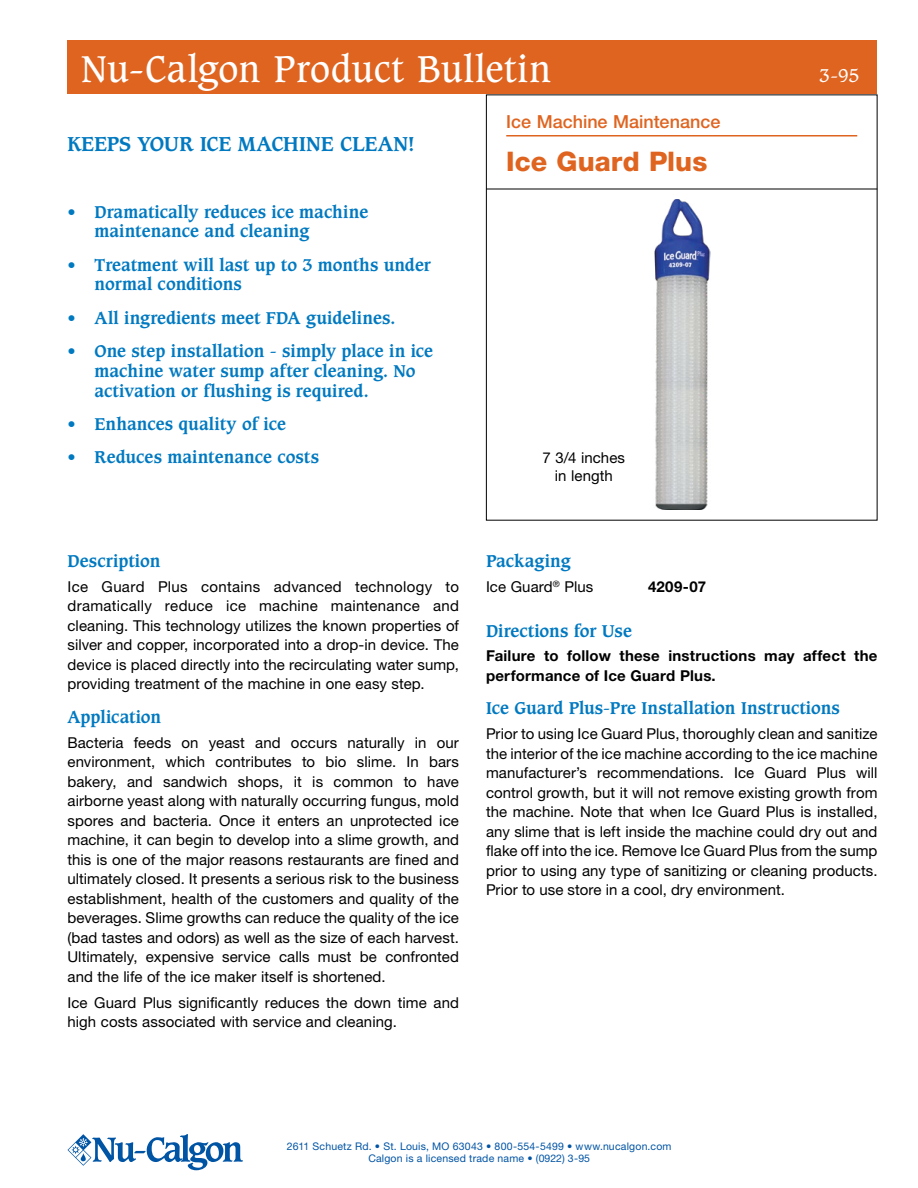
<style>
.page{position:relative;width:918px;height:1188px;background:#fff}
.page>*{position:absolute;margin:0;border:0;box-sizing:border-box;transform-origin:0 0}
.t1{font:36px "Caxton Std";letter-spacing:.015em;color:#fff}
.t2{font:800 27px "Helvetica Neue LT Pro";color:#df6420}
.t3{font:700 19.5px "Caxton Std";color:#0079c1}
.t4{font:500 18px "Helvetica Neue LT Pro";color:#df6420}
.t5{font:18px "Caxton Std";color:#fff}
.t6{font:700 16.5px/19.8px "Caxton Std";color:#0079c1}
.t7{font:15px/19.5px "Helvetica Neue LT Pro";letter-spacing:.005em;color:#000;text-align:justify}
.t8{font:700 15px/19.5px "Helvetica Neue LT Pro";letter-spacing:.015em;color:#000}
.t9{font:10.5px/12.6px "Helvetica Neue LT Pro";letter-spacing:.02em;color:#0054a4;text-align:center}
</style>
<div class="page">
<hr style="left:486px;top:189px;width:391px;height:1px;background:#000">
<div style="left:68px;top:40px;width:810px;height:54px;background:#df6420"></div>
<hr style="left:506px;top:135px;width:351px;height:1px;background:#df6420">
<img style="left:654px;top:199px;width:57px;height:311px">
<svg style="left:68px;top:1134px;width:175px;height:36px"></svg>
<h1 class="t1" style="left:81px;top:48px;width:472px">Nu-Calgon Product Bulletin</h1>
<h3 class="t3" style="left:68px;top:132px;width:349px">KEEPS YOUR ICE MACHINE CLEAN!</h3>
<p class="t4" style="left:506px;top:110px;width:216px">Ice Machine Maintenance</p>
<h2 class="t2" style="left:506px;top:145px;width:203px">Ice Guard Plus</h2>
<p class="t6" style="left:94px;top:202px;width:275px;text-indent:-27px">• Dramatically reduces ice machine maintenance and cleaning</p>
<p class="t6" style="left:94px;top:255px;width:338px;text-indent:-27px">• Treatment will last up to 3 months under normal conditions</p>
<p class="t6" style="left:68px;top:308px;width:329px">• All ingredients meet FDA guidelines.</p>
<p class="t6" style="left:94px;top:341px;width:340px;text-indent:-27px">• One step installation - simply place in ice machine water sump after cleaning. No activation or flushing is required.</p>
<p class="t6" style="left:68px;top:414px;width:220px">• Enhances quality of ice</p>
<p class="t6" style="left:68px;top:448px;width:253px">• Reduces maintenance costs</p>
<p class="t7" style="left:543px;top:448px;width:84px;line-height:18px;text-align:center">7 3/4 inches in length</p>
<p class="t5" style="left:820px;top:65px;width:41px">3-95</p>
<p class="t6" style="left:68px;top:551px;width:94px">Description</p>
<p class="t7" style="left:68px;top:576px;width:393px">Ice Guard Plus contains advanced technology to dramatically reduce ice machine maintenance and cleaning. This technology utilizes the known properties of silver and copper, incorporated into a drop-in device. The device is placed directly into the recirculating water sump, providing treatment of the machine in one easy step.</p>
<p class="t6" style="left:68px;top:707px;width:95px">Application</p>
<p class="t7" style="left:68px;top:732px;width:393px">Bacteria feeds on yeast and occurs naturally in our environment, which contributes to bio slime. In bars bakery, and sandwich shops, it is common to have airborne yeast along with naturally occurring fungus, mold spores and bacteria. Once it enters an unprotected ice machine, it can begin to develop into a slime growth, and this is one of the major reasons restaurants are fined and ultimately closed. It presents a serious risk to the business establishment, health of the customers and quality of the beverages. Slime growths can reduce the quality of the ice (bad tastes and odors) as well as the size of each harvest.<br>Ultimately, expensive service calls must be confronted and the life of the ice maker itself is shortened.</p>
<p class="t7" style="left:68px;top:992px;width:393px">Ice Guard Plus significantly reduces the down time and high costs associated with service and cleaning.</p>
<p class="t6" style="left:486px;top:551px;width:86px">Packaging</p>
<p class="t7" style="left:486px;top:576px;width:109px">Ice Guard<sup>®</sup> Plus</p>
<p class="t8" style="left:648px;top:576px;width:60px">4209-07</p>
<p class="t6" style="left:486px;top:621px;width:147px">Directions for Use</p>
<p class="t8" style="left:486px;top:646px;width:393px">Failure to follow these instructions may affect the performance of Ice Guard Plus.</p>
<p class="t6" style="left:486px;top:699px;width:355px">Ice Guard Plus-Pre Installation Instructions</p>
<p class="t7" style="left:486px;top:724px;width:393px">Prior to using Ice Guard Plus, thoroughly clean and sanitize the interior of the ice machine according to the ice machine manufacturer’s recommendations. Ice Guard Plus will control growth, but it will not remove existing growth from the machine. Note that when Ice Guard Plus is installed, any slime that is left inside the machine could dry out and flake off into the ice. Remove Ice Guard Plus from the sump prior to using any type of sanitizing or cleaning products.<br>Prior to use store in a cool, dry environment.</p>
<p class="t9" style="left:287px;top:1139px;width:386px">2611 Schuetz Rd. • St. Louis, MO 63043 • 800-554-5499 • www.nucalgon.com<br>Calgon is a licensed trade name • (0922) 3-95</p>
</div>
